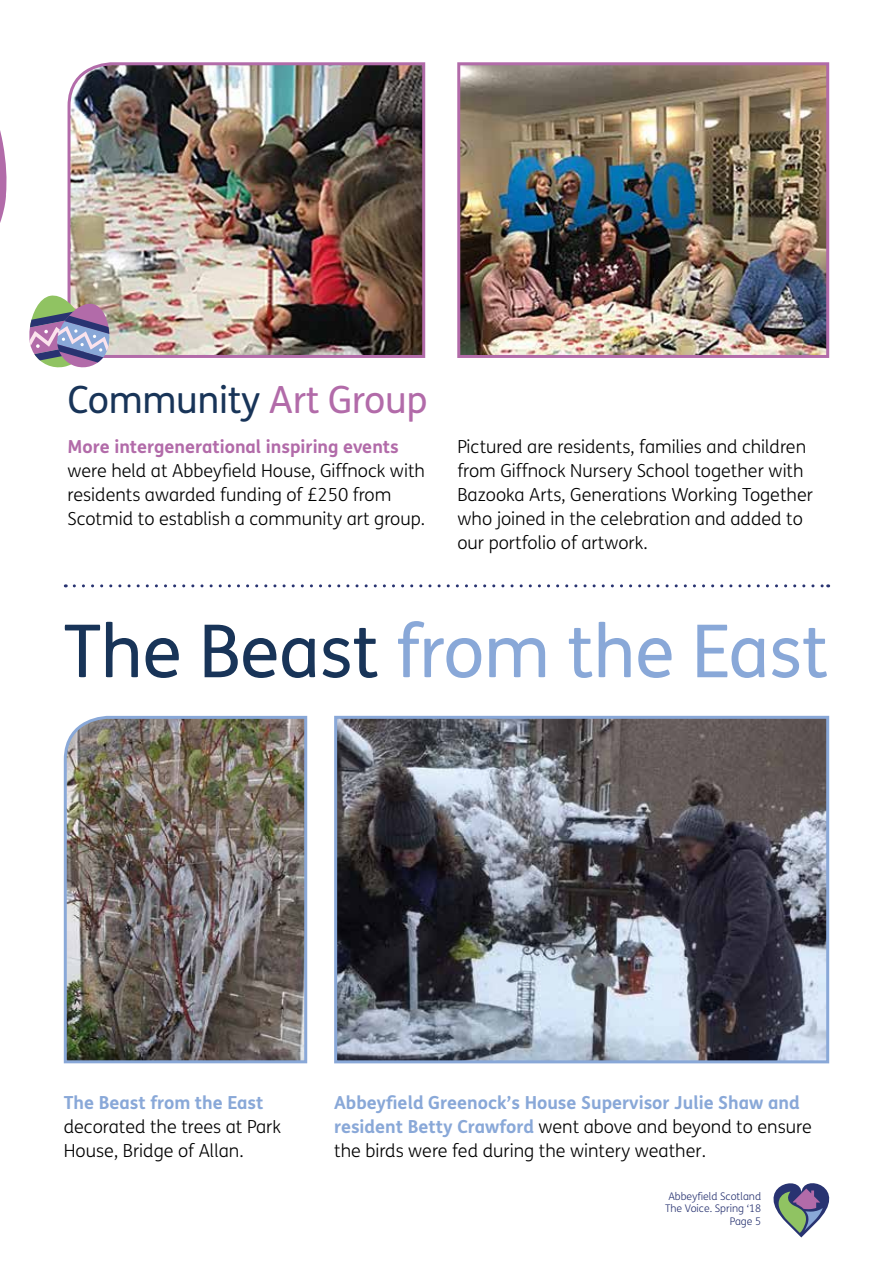
<style>
.page{position:relative;width:893px;height:1263px;background:#fff}
.page>*{position:absolute;margin:0;border:0;box-sizing:border-box;transform-origin:0 0}
.t1{font:72.9px "FS Me";letter-spacing:-.01em;color:#89a8d8}
.t2{font:37.5px "FS Me";letter-spacing:-.01em;color:#183458}
.t3{font:300 18px/24px "FS Me";color:#000}
.t4{font:700 18px/24px "FS Me";color:#89a8d8}
.t5{font:700 18px "FS Me";color:#b26ba9}
.t6{font:300 10.5px/12.6px "FS Me";color:#283371;text-align:right}
.s1{color:#b26ba9}
.s2{color:#183458}
.s3{font-weight:300;color:#000}
</style>
<div class="page">
<svg style="left:773px;top:1183px;width:57px;height:54px"></svg>
<img style="left:461px;top:66px;width:364px;height:288px">
<div style="left:457px;top:62px;width:372px;height:296px;border:3px solid #b26ba9"></div>
<img style="left:67px;top:62px;width:359px;height:296px">
<img style="left:63px;top:715px;width:245px;height:349px">
<img style="left:338px;top:720px;width:487px;height:339px">
<div style="left:334px;top:716px;width:495px;height:347px;border:3px solid #89a8d8"></div>
<svg style="left:0;top:130px;width:7px;height:93px"></svg>
<img style="left:29px;top:294px;width:81px;height:74px">
<svg style="left:74px;top:584px;width:755px;height:3px"></svg>
<h2 class="t2" style="left:68px;top:378px;width:362px">Community <span class="s1">Art Group</span></h2>
<p class="t5" style="left:68px;top:436px;width:333px">More intergenerational inspiring events</p>
<p class="t3" style="left:68px;top:459px;width:359px">were held at Abbeyfield House, Giffnock with residents awarded funding of £250 from<br>Scotmid to establish a community art group.</p>
<p class="t3" style="left:457px;top:435px;width:357px">Pictured are residents, families and children from Giffnock Nursery School together with Bazooka Arts, Generations Working Together who joined in the celebration and added to our portfolio of artwork.</p>
<h1 class="t1" style="left:64px;top:609px;width:766px"><span class="s2">The Beast</span> from the East</h1>
<p class="t4" style="left:64px;top:1090px;width:201px">The Beast from the East</p>
<p class="t3" style="left:64px;top:1115px;width:219px">decorated the trees at Park<br>House, Bridge of Allan.</p>
<p class="t4" style="left:334px;top:1090px;width:479px">Abbeyfield Greenock’s House Supervisor Julie Shaw and resident Betty Crawford <span class="s3">went above and beyond to ensure the birds were fed during the wintery weather.</span></p>
<p class="t6" style="left:665px;top:1190px;width:98px">Abbeyfield Scotland<br>The Voice. Spring ‘18<br>Page 5</p>
</div>
